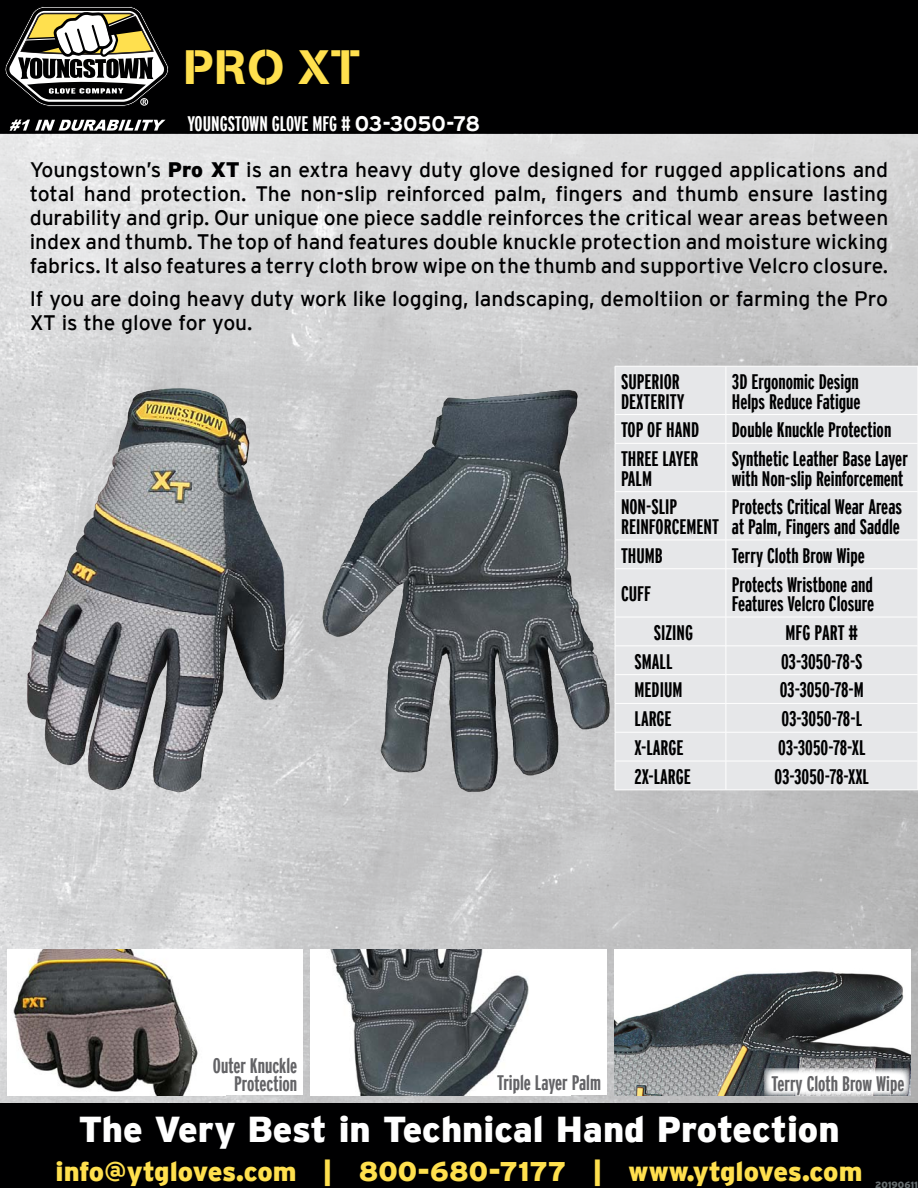
<style>
.page{position:relative;width:918px;height:1188px;background:#fff}
.page>*{position:absolute;margin:0;border:0;box-sizing:border-box;transform-origin:0 0}
.t1{font:48px "AG Book Stencil";color:#ffe04e}
.t2{font:900 36px "Interstate";color:#fff}
.t3{font:900 27px "Interstate";color:#ffe04e}
.t4{font:21px/24px "Interstate";color:#000001;text-align:justify}
.t5{font:700 extra-condensed 21px "Interstate";color:#000001}
.t6{font:700 extra-condensed 21px "Interstate";color:#636366}
.t7{font:700 extra-condensed 21px "Interstate";letter-spacing:-.005em;color:#fff}
.t8{font:900 9px "Interstate";color:#686f71}
.s1{font-stretch:normal}
.s2{font-weight:900}
</style>
<div class="page">
<div style="left:0;top:0;width:918px;height:133px;background:#000001"></div>
<img style="left:0;top:133px;width:918px;height:971px">
<svg style="left:10px;top:120px;width:155px;height:11px"></svg>
<svg style="left:5px;top:6px;width:164px;height:101px"></svg>
<div style="left:140px;top:98px;width:8px;height:7px;border:1px solid #fff;border-radius:50%"></div>
<div style="left:0;top:1104px;width:918px;height:84px;background:#000001"></div>
<div style="left:8px;top:949px;width:295px;height:146px;background:#fff"></div>
<img style="left:13px;top:949px;width:185px;height:146px">
<img style="left:614px;top:949px;width:297px;height:146px">
<img style="left:3px;top:374px;width:618px;height:440px">
<div style="left:311px;top:949px;width:296px;height:146px;background:#fff"></div>
<img style="left:330px;top:949px;width:199px;height:146px">
<svg style="left:764px;top:1068px;width:146px;height:29px"></svg>
<div style="left:616px;top:367px;width:301px;height:423px;background:#e6e7e9"></div>
<hr style="left:615px;top:366px;width:111px;height:1px;background:#fff">
<hr style="left:615px;top:366px;width:1px;height:48px;background:#fff">
<hr style="left:726px;top:366px;width:192px;height:1px;background:#fff">
<hr style="left:726px;top:366px;width:1px;height:48px;background:#fff">
<hr style="left:917px;top:366px;width:1px;height:48px;background:#fff">
<hr style="left:615px;top:414px;width:111px;height:1px;background:#fff">
<svg style="left:615px;top:415px;width:1px;height:28px"></svg>
<hr style="left:726px;top:414px;width:192px;height:1px;background:#fff">
<svg style="left:726px;top:415px;width:1px;height:28px"></svg>
<svg style="left:917px;top:415px;width:1px;height:28px"></svg>
<hr style="left:615px;top:443px;width:111px;height:1px;background:#fff">
<hr style="left:615px;top:444px;width:1px;height:47px;background:#fff">
<hr style="left:726px;top:443px;width:192px;height:1px;background:#fff">
<hr style="left:726px;top:444px;width:1px;height:47px;background:#fff">
<hr style="left:917px;top:444px;width:1px;height:47px;background:#fff">
<hr style="left:615px;top:491px;width:111px;height:1px;background:#fff">
<hr style="left:615px;top:492px;width:1px;height:48px;background:#fff">
<hr style="left:726px;top:491px;width:192px;height:1px;background:#fff">
<hr style="left:726px;top:492px;width:1px;height:48px;background:#fff">
<hr style="left:917px;top:492px;width:1px;height:48px;background:#fff">
<hr style="left:615px;top:540px;width:111px;height:1px;background:#fff">
<svg style="left:615px;top:541px;width:1px;height:27px"></svg>
<hr style="left:726px;top:540px;width:192px;height:1px;background:#fff">
<svg style="left:726px;top:541px;width:1px;height:27px"></svg>
<svg style="left:917px;top:541px;width:1px;height:27px"></svg>
<hr style="left:615px;top:568px;width:111px;height:1px;background:#fff">
<hr style="left:615px;top:569px;width:1px;height:48px;background:#fff">
<hr style="left:726px;top:568px;width:192px;height:1px;background:#fff">
<hr style="left:726px;top:569px;width:1px;height:48px;background:#fff">
<hr style="left:917px;top:569px;width:1px;height:48px;background:#fff">
<hr style="left:615px;top:617px;width:111px;height:1px;background:#fff">
<hr style="left:726px;top:617px;width:192px;height:1px;background:#fff">
<hr style="left:615px;top:646px;width:111px;height:1px;background:#fff">
<hr style="left:726px;top:646px;width:192px;height:1px;background:#fff">
<hr style="left:615px;top:674px;width:111px;height:1px;background:#fff">
<hr style="left:726px;top:674px;width:192px;height:1px;background:#fff">
<hr style="left:615px;top:703px;width:111px;height:1px;background:#fff">
<hr style="left:726px;top:703px;width:192px;height:1px;background:#fff">
<hr style="left:615px;top:732px;width:111px;height:1px;background:#fff">
<hr style="left:726px;top:732px;width:192px;height:1px;background:#fff">
<hr style="left:615px;top:761px;width:111px;height:1px;background:#fff">
<svg style="left:615px;top:618px;width:1px;height:172px"></svg>
<hr style="left:726px;top:761px;width:192px;height:1px;background:#fff">
<svg style="left:726px;top:618px;width:1px;height:172px"></svg>
<svg style="left:917px;top:618px;width:1px;height:172px"></svg>
<hr style="left:615px;top:790px;width:111px;height:1px;background:#fff">
<hr style="left:726px;top:790px;width:192px;height:1px;background:#fff">
<svg style="left:771px;top:1074px;width:134px;height:21px"></svg>
<p class="t1" style="left:183px;top:39px;width:178px">PRO XT</p>
<p class="t7" style="left:187px;top:112px;width:294px">YOUNGSTOWN GLOVE MFG # <span class="s1">03-3050-78</span></p>
<p class="t4" style="left:30px;top:157px;width:860px">Youngstown’s <span class="s2">Pro XT</span> is an extra heavy duty glove designed for rugged applications and total hand protection. The non-slip reinforced palm, fingers and thumb ensure lasting durability and grip. Our unique one piece saddle reinforces the critical wear areas between index and thumb. The top of hand features double knuckle protection and moisture wicking fabrics. It also features a terry cloth brow wipe on the thumb and supportive Velcro closure.</p>
<p class="t4" style="left:30px;top:286px;width:860px">If you are doing heavy duty work like logging, landscaping, demoltiion or farming the Pro<br>XT is the glove for you.</p>
<p class="t5" style="left:621px;top:370px;width:60px">SUPERIOR</p>
<p class="t5" style="left:621px;top:390px;width:65px">DEXTERITY</p>
<p class="t5" style="left:732px;top:370px;width:129px">3D Ergonomic Design</p>
<p class="t5" style="left:732px;top:390px;width:130px">Helps Reduce Fatigue</p>
<p class="t5" style="left:621px;top:418px;width:80px">TOP OF HAND</p>
<p class="t5" style="left:732px;top:418px;width:161px">Double Knuckle Protection</p>
<p class="t5" style="left:621px;top:447px;width:79px">THREE LAYER</p>
<p class="t5" style="left:621px;top:467px;width:33px">PALM</p>
<p class="t5" style="left:732px;top:447px;width:178px">Synthetic Leather Base Layer</p>
<p class="t5" style="left:732px;top:467px;width:173px">with Non-slip Reinforcement</p>
<p class="t5" style="left:621px;top:495px;width:58px">NON-SLIP</p>
<p class="t5" style="left:621px;top:515px;width:99px">REINFORCEMENT</p>
<p class="t5" style="left:732px;top:495px;width:172px">Protects Critical Wear Areas</p>
<p class="t5" style="left:732px;top:515px;width:170px">at Palm, Fingers and Saddle</p>
<p class="t5" style="left:621px;top:544px;width:43px">THUMB</p>
<p class="t5" style="left:732px;top:544px;width:135px">Terry Cloth Brow Wipe</p>
<p class="t5" style="left:621px;top:582px;width:32px">CUFF</p>
<p class="t5" style="left:732px;top:573px;width:143px">Protects Wristbone and</p>
<p class="t5" style="left:732px;top:592px;width:144px">Features Velcro Closure</p>
<p class="t6" style="left:213px;top:1054px;width:86px">Outer Knuckle</p>
<p class="t6" style="left:234px;top:1072px;width:65px">Protection</p>
<p class="t5" style="left:654px;top:621px;width:41px">SIZING</p>
<p class="t5" style="left:785px;top:621px;width:74px">MFG PART #</p>
<p class="t5" style="left:635px;top:650px;width:39px">SMALL</p>
<p class="t5" style="left:781px;top:650px;width:83px">03-3050-78-S</p>
<p class="t5" style="left:635px;top:678px;width:49px">MEDIUM</p>
<p class="t5" style="left:780px;top:678px;width:86px">03-3050-78-M</p>
<p class="t5" style="left:635px;top:707px;width:39px">LARGE</p>
<p class="t5" style="left:782px;top:707px;width:82px">03-3050-78-L</p>
<p class="t5" style="left:635px;top:736px;width:51px">X-LARGE</p>
<p class="t5" style="left:778px;top:736px;width:89px">03-3050-78-XL</p>
<p class="t5" style="left:635px;top:765px;width:58px">2X-LARGE</p>
<p class="t5" style="left:775px;top:765px;width:96px">03-3050-78-XXL</p>
<p class="t6" style="left:497px;top:1071px;width:105px">Triple Layer Palm</p>
<p class="t6" style="left:771px;top:1072px;width:135px">Terry Cloth Brow Wipe</p>
<p class="t2" style="left:78px;top:1108px;width:763px">The Very Best in Technical Hand Protection</p>
<p class="t3" style="left:56px;top:1156px;width:808px">info@ytgloves.com | 800-680-7177 | www.ytgloves.com</p>
<p class="t8" style="left:875px;top:1180px;width:44px">20190611</p>
</div>
